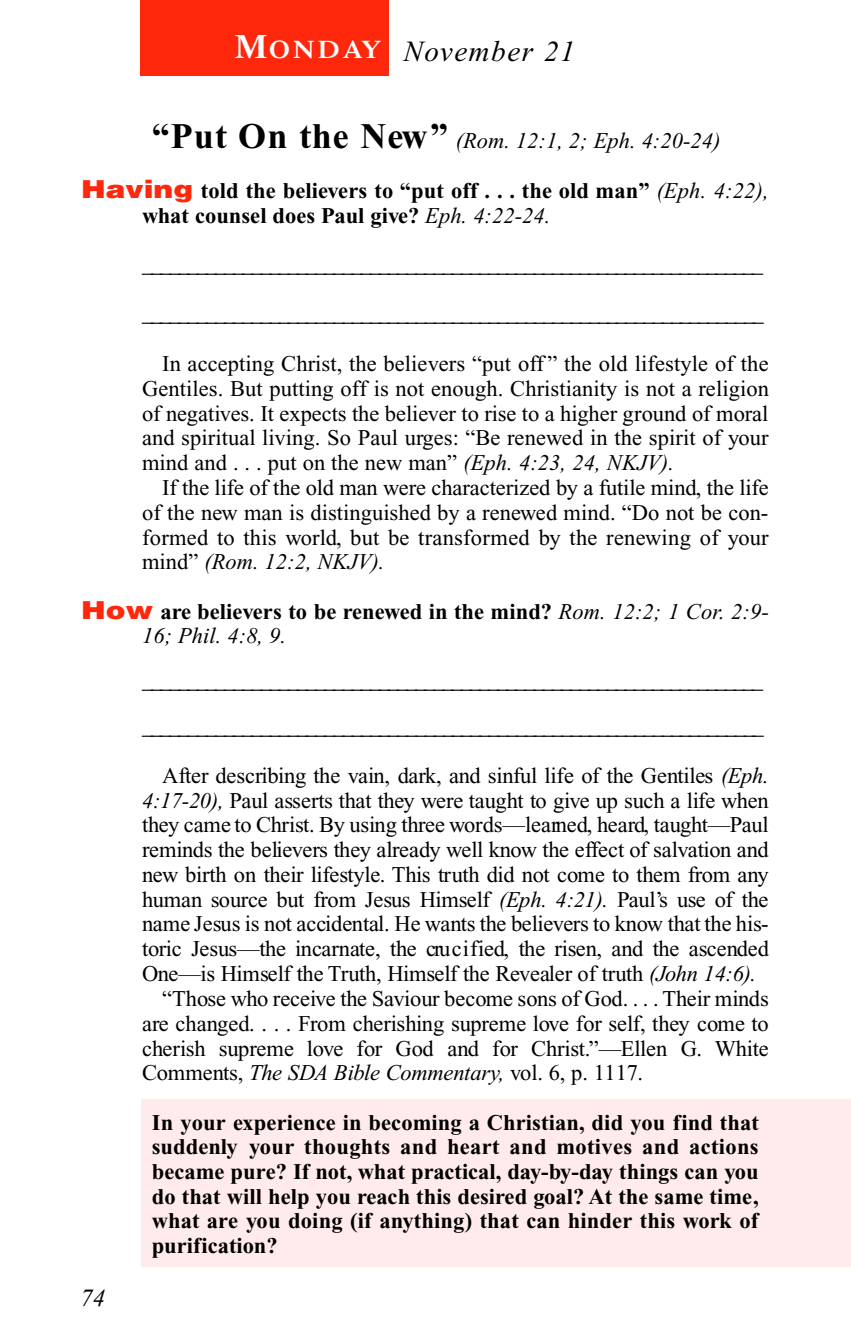
<style>
.page{position:relative;width:851px;height:1337px;background:#fff}
.page>*{position:absolute;margin:0;border:0;box-sizing:border-box;transform-origin:0 0}
.t1{font:italic 29.25px "Times New Roman";letter-spacing:.055em;color:#000}
.t2{font:italic 24.75px "Times New Roman";color:#000}
.t3{font:22.5px/24.8px "Times New Roman";letter-spacing:-.015em;color:#000}
.t4{font:700 22.5px/24.8px "Times New Roman";letter-spacing:.005em;color:#000}
.t5{font:italic 22.5px "Times New Roman";color:#000}
.s1{font-family:"Times";font-weight:600;font-style:normal;font-size:33.75px;color:#fff}
.s2{font-family:"Times";font-weight:600;font-style:normal;font-size:25.2px;color:#fff}
.s3{font-weight:700;font-style:normal;font-size:36px}
.s4{font-family:"Helvetica";font-weight:900;font-size:24.75px;color:#ff280d}
.s5{font-weight:400;font-style:italic}
.s6{font-style:italic}
</style>
<div class="page">
<div style="left:141px;top:1098px;width:709px;height:168px;background:#ffebec"></div>
<div style="left:140px;top:0;width:248px;height:76px;background:#ff280d"></div>
<h1 class="t1" style="left:234px;top:40px;width:342px"><span class="s1">M</span><span class="s2">O N D AY</span> N ovember 21</h1>
<p class="t5" style="left:152px;top:132px;width:570px"><span class="s3">“Put On the New ”</span> (Rom. 12:1, 2; Eph. 4:20-24)</p>
<p class="t4" style="left:142px;top:180px;width:628px;text-indent:-61px"><span class="s4">Having</span> told the believers to “put off . . . the old man” <span class="s5">(Eph. 4:22), </span>what counsel does Paul give? <span class="s5">Eph. 4:22-24.</span></p>
<p class="t3" style="left:142px;top:242px;width:623px;line-height:49.1px">_ _ _ _ _ _ _ _ _ _ _ _ _ _ _ _ _ _ _ _ _ _ _ _ _ _ _ _ _ _ _ _ _ _ _ _ _ _ _ _ _ _ _ _ _ _ _ _ _ _ _ _ _ _ _ _ _ _ _ _ _ _ _ _ _ _ _ _ ____________________________________________________________________</p>
<p class="t3" style="left:142px;top:353px;width:628px;text-align:justify;text-indent:20px">In accepting Christ, the believers “put off ” the old lifestyle of the Gentiles. But putting off is not enough. Christianity is not a religion of negatives. It expects the believer to rise to a higher ground of moral and spiritual living. So Paul urges: “Be renewed in the spirit of your mind and . . . put on the new man” <span class="s6">(Eph. 4:23, 24, NKJV).</span></p>
<p class="t3" style="left:142px;top:477px;width:628px;text-align:justify;text-indent:20px">If the life of the old man were characterized by a futile mind, the life of the new man is distinguished by a renewed mind. “Do not be con&shy;formed to this world, but be transformed by the renewing of your mind” <span class="s6">(Rom. 12:2, NKJV).</span></p>
<p class="t4" style="left:142px;top:601px;width:628px;text-indent:-61px"><span class="s4">How</span> are believers to be renewed in the mind? <span class="s5">Rom. 12:2; 1 Cor. 2:9-<br>16; Phil. 4:8, 9.</span></p>
<p class="t2" style="left:80px;top:1289px;width:26px">74</p>
<p class="t3" style="left:142px;top:660px;width:623px;line-height:45.4px">_ _ _ _ _ _ _ _ _ _ _ _ _ _ _ _ _ _ _ _ _ _ _ _ _ _ _ _ _ _ _ _ _ _ _ _ _ _ _ _ _ _ _ _ _ _ _ _ _ _ _ _ _ _ _ _ _ _ _ _ _ _ _ _ _ _ _ _ ____________________________________________________________________</p>
<p class="t3" style="left:162px;top:765px;width:608px">After describing the vain, dark, and sinful life of the Gentiles <span class="s6">(E p h .</span></p>
<p class="t3" style="left:142px;top:790px;width:628px"><span class="s6">4 :1 7 -2 0 ),</span> Paul asserts that they were taught to give up such a life wh e n</p>
<p class="t3" style="left:142px;top:814px;width:628px">th ey came to Christ. By using three wo rd s — le a rn e d, heard, taught—Pa u l</p>
<p class="t3" style="left:142px;top:839px;width:628px">reminds the believers they already well know the effect of salvation and</p>
<p class="t3" style="left:142px;top:864px;width:628px">n ew birth on their lifestyle. This truth did not come to them from any</p>
<p class="t3" style="left:142px;top:889px;width:628px">human source but from Jesus Himself <span class="s6">(Eph. 4:21).</span> Pa u l’s use of the</p>
<p class="t3" style="left:142px;top:913px;width:628px">name Jesus is not accidental. He wants the believers to know that the his-</p>
<p class="t3" style="left:142px;top:938px;width:628px">toric Jesus—the incarnate, the cru c ifie d, the risen, and the ascended</p>
<p class="t3" style="left:142px;top:963px;width:615px">One—is Himself the Truth, Himself the Revealer of truth <span class="s6">(John 14:6).</span></p>
<p class="t3" style="left:162px;top:988px;width:608px">“Those who receive the Saviour become sons of God. . . . Their minds</p>
<p class="t3" style="left:142px;top:1013px;width:628px">are changed. . . . From cherishing supreme love for self, they come to</p>
<p class="t3" style="left:142px;top:1037px;width:628px">cherish supreme love for God and for Christ.”—Ellen G. W h ite</p>
<p class="t3" style="left:142px;top:1062px;width:502px">Comments, <span class="s6">The SDA Bible Commentary,</span> vol. 6, p. 1117.</p>
<p class="t4" style="left:152px;top:1112px;width:608px;text-align:justify">In your experience in becoming a Christian, did you find that suddenly your thoughts and heart and motives and actions became pure? If not, what practical, day-by-day things can you do that will help you reach this desired goal? At the same time, what are you doing (if anything) that can hinder this work of purification?</p>
</div>
